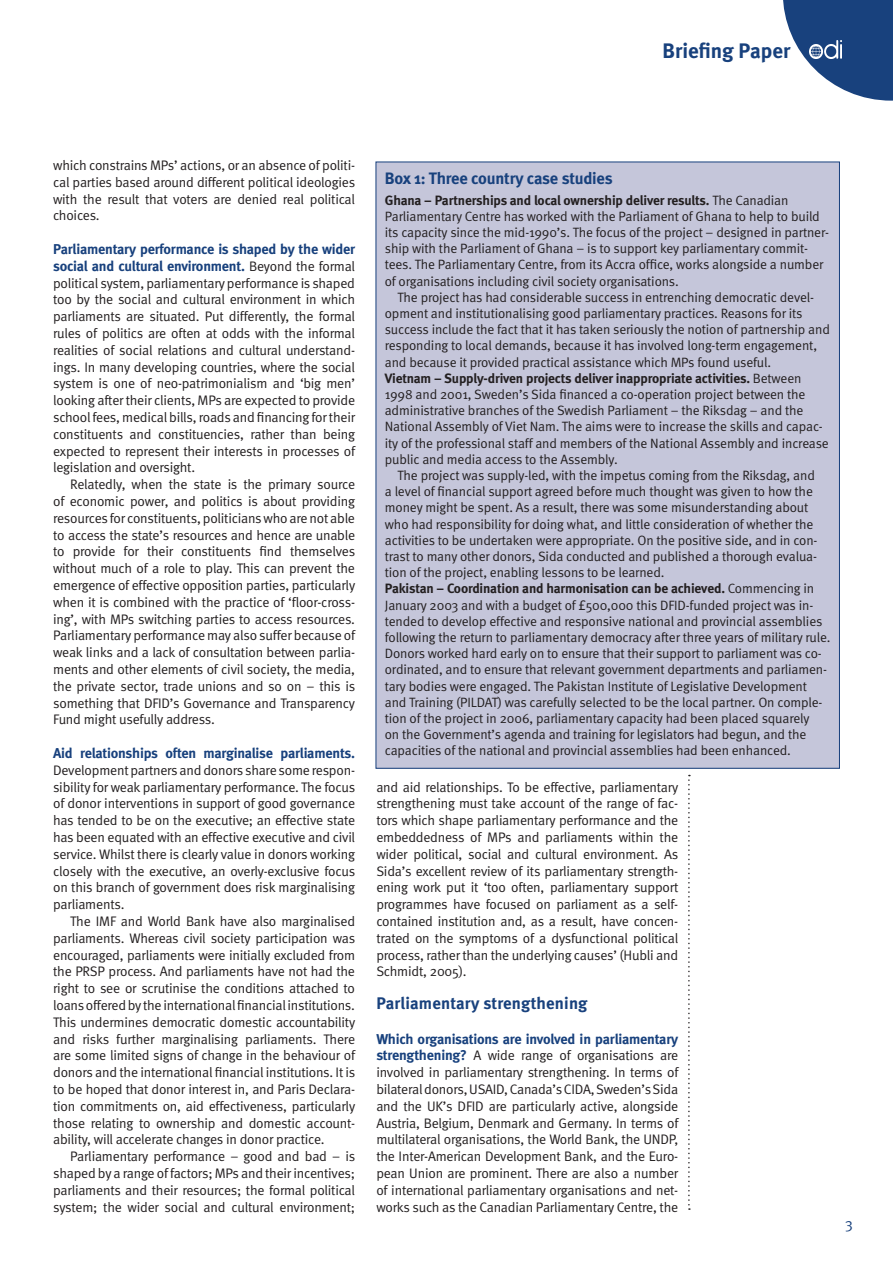
<style>
.page{position:relative;width:893px;height:1263px;background:#fff}
.page>*{position:absolute;margin:0;border:0;box-sizing:border-box;transform-origin:0 0}
.t1{font:700 21px "Meta";color:#18417d}
.t2{font:700 16.8px "Meta";letter-spacing:.01em;color:#18417d}
.t3{font:700 16.5px "Meta";letter-spacing:-.01em;color:#18417d}
.t4{font:15px "Meta Normal Expert";color:#18417d}
.t5{font:700 14.25px/16.8px "Meta";letter-spacing:-.015em;color:#18417d}
.t6{font:13.8px/16.8px "Meta Normal";letter-spacing:-.015em;color:#231f20;text-align:justify}
.t7{font:13.5px/16.2px "Meta Normal";letter-spacing:-.01em;color:#231f20}
.t8{font:700 13.5px "Meta";letter-spacing:-.01em;color:#231f20}
.s1{font-family:"Meta Normal";font-weight:400;font-size:13.8px;color:#231f20}
.s2{font-family:"Meta Normal";font-weight:400}
.s3{font-family:"Meta";font-weight:700;font-size:14.25px;color:#18417d}
</style>
<div class="page">
<svg style="left:783px;top:0;width:110px;height:101px"></svg>
<svg style="left:809px;top:40px;width:33px;height:1px"></svg>
<img style="left:809px;top:41px;width:33px;height:18px">
<svg style="left:688px;top:775px;width:2px;height:435px"></svg>
<div style="left:376px;top:162px;width:463px;height:606px;background:#c5c6da"></div>
<h1 class="t1" style="left:662px;top:38px;width:129px">Briefing Paper</h1>
<p class="t6" style="left:53px;top:157px;width:304px">which constrains MPs’ actions, or an absence of politi&shy;cal parties based around different political ideologies with the result that voters are denied real political choices.</p>
<p class="t5" style="left:53px;top:240px;width:304px">Parliamentary performance is shaped by the wider social and cultural environment. <span class="s1">Beyond the formal</span></p>
<p class="t6" style="left:53px;top:274px;width:304px">political system, parliamentary performance is shaped too by the social and cultural environment in which parliaments are situated. Put differently, the formal rules of politics are often at odds with the informal realities of social relations and cultural understand&shy;ings. In many developing countries, where the social system is one of neo-patrimonialism and ‘big men’ looking after their clients, MPs are expected to provide school fees, medical bills, roads and financing for their constituents and constituencies, rather than being expected to represent their interests in processes of legislation and oversight.</p>
<p class="t6" style="left:53px;top:476px;width:304px;text-indent:17px">Relatedly, when the state is the primary source of economic power, and politics is about providing resources for constituents, politicians who are not able to access the state’s resources and hence are unable to provide for their constituents find themselves without much of a role to play. This can prevent the emergence of effective opposition parties, particularly when it is combined with the practice of ‘floor-cross&shy;ing’, with MPs switching parties to access resources.<br>Parliamentary performance may also suffer because of weak links and a lack of consultation between parlia&shy;ments and other elements of civil society, the media, the private sector, trade unions and so on – this is something that DFID’s Governance and Transparency Fund might usefully address.</p>
<p class="t5" style="left:53px;top:744px;width:303px">Aid relationships often marginalise parliaments.</p>
<p class="t6" style="left:53px;top:761px;width:304px">Development partners and donors share some respon&shy;sibility for weak parliamentary performance. The focus of donor interventions in support of good governance has tended to be on the executive; an effective state has been equated with an effective executive and civil service. Whilst there is clearly value in donors working closely with the executive, an overly-exclusive focus on this branch of government does risk marginalising parliaments.</p>
<p class="t6" style="left:53px;top:913px;width:304px;text-indent:17px">The IMF and World Bank have also marginalised parliaments. Whereas civil society participation was encouraged, parliaments were initially excluded from the PRSP process. And parliaments have not had the right to see or scrutinise the conditions attached to loans offered by the international financial institutions.<br>This undermines democratic domestic accountability and risks further marginalising parliaments. There are some limited signs of change in the behaviour of donors and the international financial institutions. It is to be hoped that donor interest in, and Paris Declara&shy;tion commitments on, aid effectiveness, particularly those relating to ownership and domestic account&shy;ability, will accelerate changes in donor practice.</p>
<p class="t6" style="left:53px;top:1148px;width:304px;text-indent:17px">Parliamentary performance – good and bad – is shaped by a range of factors; MPs and their incentives; parliaments and their resources; the formal political system; the wider social and cultural environment;</p>
<p class="t3" style="left:385px;top:168px;width:229px">Box 1: Three country case studies</p>
<p class="t8" style="left:385px;top:191px;width:405px">Ghana – Partnerships and local ownership deliver results. <span class="s2">The Canadian</span></p>
<p class="t7" style="left:385px;top:208px;width:446px">Parliamentary Centre has worked with the Parliament of Ghana to help to build its capacity since the mid-1990’s. The focus of the project – designed in partner&shy;ship with the Parliament of Ghana – is to support key parliamentary commit&shy;tees. The Parliamentary Centre, from its Accra office, works alongside a number of organisations including civil society organisations.</p>
<p class="t7" style="left:385px;top:289px;width:447px;text-indent:13px">The project has had considerable success in entrenching democratic devel&shy;opment and institutionalising good parliamentary practices. Reasons for its success include the fact that it has taken seriously the notion of partnership and responding to local demands, because it has involved long-term engagement, and because it provided practical assistance which MPs found useful.</p>
<p class="t8" style="left:385px;top:370px;width:418px">Vietnam – Supply-driven projects deliver inappropriate activities. <span class="s2">Between</span></p>
<p class="t7" style="left:385px;top:386px;width:445px">1998 and 2001, Sweden’s Sida financed a co-operation project between the administrative branches of the Swedish Parliament – the Riksdag – and the National Assembly of Viet Nam. The aims were to increase the skills and capac&shy;ity of the professional staff and members of the National Assembly and increase public and media access to the Assembly.</p>
<p class="t7" style="left:385px;top:467px;width:434px;text-indent:13px">The project was supply-led, with the impetus coming from the Riksdag, and a level of financial support agreed before much thought was given to how the money might be spent. As a result, there was some misunderstanding about who had responsibility for doing what, and little consideration of whether the activities to be undertaken were appropriate. On the positive side, and in con&shy;trast to many other donors, Sida conducted and published a thorough evalua&shy;tion of the project, enabling lessons to be learned.</p>
<p class="t8" style="left:385px;top:580px;width:431px">Pakistan – Coordination and harmonisation can be achieved. <span class="s2">Commencing in</span></p>
<p class="t7" style="left:385px;top:597px;width:447px">January 2003 and with a budget of £500,000 this DFID-funded project was in&shy;tended to develop effective and responsive national and provincial assemblies following the return to parliamentary democracy after three years of military rule.<br>Donors worked hard early on to ensure that their support to parliament was co&shy;ordinated, and to ensure that relevant government departments and parliamen&shy;tary bodies were engaged. The Pakistan Institute of Legislative Development and Training (PILDAT) was carefully selected to be the local partner. On comple&shy;tion of the project in 2006, parliamentary capacity had been placed squarely<br>on the Government’s agenda and training for legislators had begun, and the capacities of the national and provincial assemblies had been enhanced.</p>
<p class="t6" style="left:376px;top:778px;width:304px">and aid relationships. To be effective, parliamentary strengthening must take account of the range of fac&shy;tors which shape parliamentary performance and the embeddedness of MPs and parliaments within the wider political, social and cultural environment. As Sida’s excellent review of its parliamentary strength&shy;ening work put it ‘too often, parliamentary support programmes have focused on parliament as a self&shy;contained institution and, as a result, have concen&shy;trated on the symptoms of a dysfunctional political process, rather than the underlying causes’ (Hubli and Schmidt, 2005).</p>
<p class="t2" style="left:376px;top:993px;width:213px">Parliamentary strengthening</p>
<p class="t5" style="left:376px;top:1030px;width:304px">Which organisations are involved in parliamentary</p>
<p class="t6" style="left:376px;top:1047px;width:304px"><span class="s3">strengthening?</span> A wide range of organisations are involved in parliamentary strengthening. In terms of bilateral donors, USAID, Canada’s CIDA, Sweden’s Sida and the UK’s DFID are particularly active, alongside Austria, Belgium, Denmark and Germany. In terms of multilateral organisations, the World Bank, the UNDP, the Inter-American Development Bank, and the Euro&shy;pean Union are prominent. There are also a number of international parliamentary organisations and net&shy;works such as the Canadian Parliamentary Centre, the</p>
<p class="t4" style="left:845px;top:1218px;width:9px">3</p>
</div>
